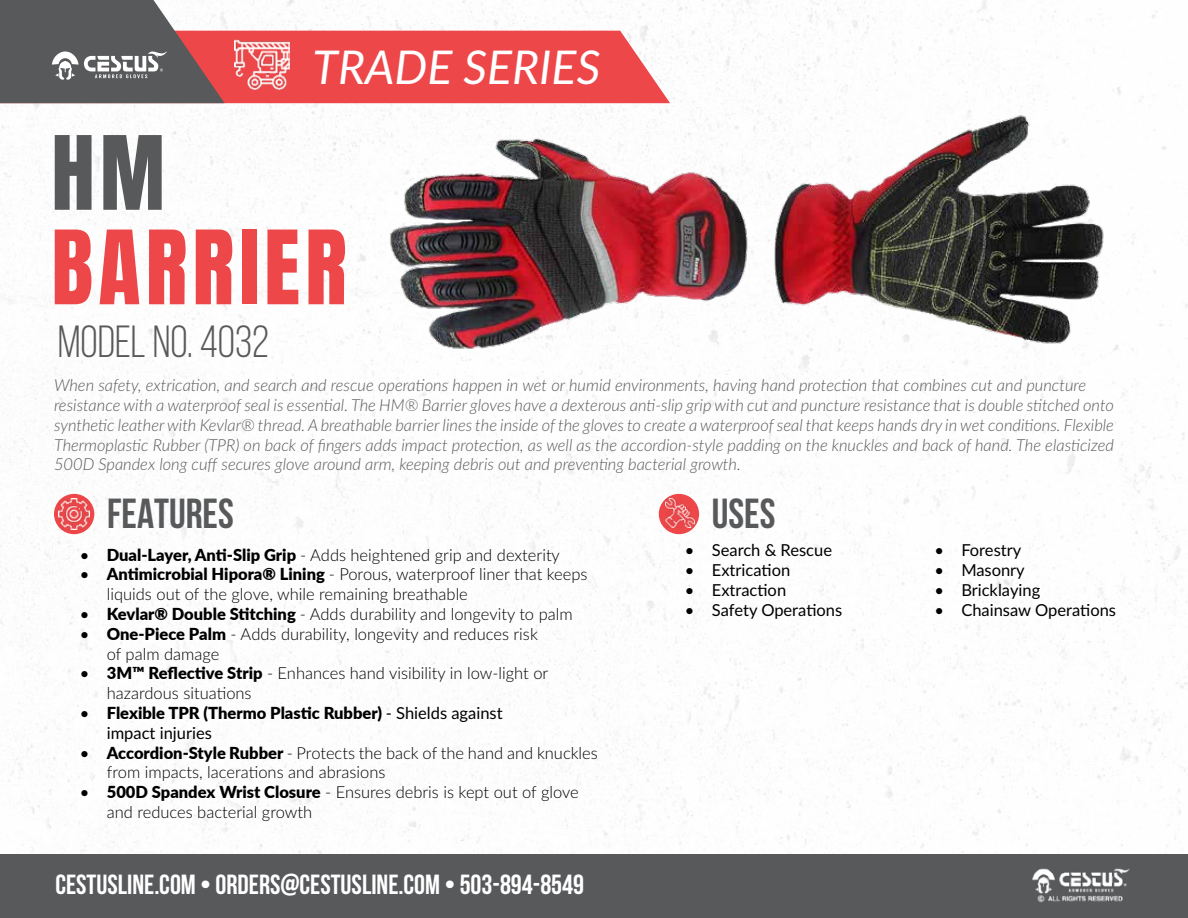
<style>
.page{position:relative;width:1188px;height:918px;background:#fff}
.page>*{position:absolute;margin:0;border:0;box-sizing:border-box;transform-origin:0 0}
.t1{font:87px "Anton";letter-spacing:.06em;color:#ee4749}
.t2{font:87px "Anton";color:#58595b}
.t3{font:italic 46.5px "Lato";color:#fff}
.t4{font:45px "Bebas Neue";color:#58595b}
.t5{font:700 42px "Bebas Neue";color:#58595b}
.t6{font:700 27.6px "Bebas Neue";color:#fff}
.t7{font:italic 300 16.5px/19.8px "Lato";color:#58595b}
.t8{font:300 16.5px/19.8px "Lato";color:#000}
.t9{font:16.5px "Lato";color:#000}
.t10{font:900 16.5px/19.8px "Lato";color:#000}
.s1{font-weight:400}
.s2{font-weight:900}
</style>
<div class="page">
<img style="left:0;top:0;width:1188px;height:854px">
<div style="left:0;top:854px;width:1188px;height:64px;background:#58595b"></div>
<img style="left:1032px;top:868px;width:98px;height:35px">
<svg style="left:54px;top:494px;width:40px;height:40px"></svg>
<img style="left:59px;top:499px;width:30px;height:30px">
<div style="left:659px;top:494px;width:40px;height:40px;background:#ee4749;border-radius:50%"></div>
<img style="left:665px;top:499px;width:29px;height:29px">
<div style="left:225px;top:31px;width:445px;height:72px;background:#ee4749"></div>
<img style="left:234px;top:37px;width:56px;height:56px">
<svg style="left:0;top:0;width:225px;height:103px;background:#786d6e"></svg>
<img style="left:387px;top:130px;width:365px;height:235px">
<img style="left:771px;top:113px;width:336px;height:237px">
<h2 class="t3" style="left:313px;top:34px;width:289px">TRADE SERIES</h2>
<h1 class="t2" style="left:51px;top:129px;width:115px">HM</h1>
<h1 class="t1" style="left:51px;top:223px;width:297px">BARRIER</h1>
<h3 class="t4" style="left:58px;top:318px;width:213px">MODEL NO. 4032</h3>
<p class="t7" style="left:54px;top:375px;width:1062px">When safety, extrication, and search and rescue operations happen in wet or humid environments, having hand protection that combines cut and puncture resistance with a waterproof seal is essential. The HM® Barrier gloves have a dexterous anti-slip grip with cut and puncture resistance that is double stitched onto synthetic leather with Kevlar® thread. A breathable barrier lines the inside of the gloves to create a waterproof seal that keeps hands dry in wet conditions. Flexible Thermoplastic Rubber (TPR) on back of fingers adds impact protection, as well as the accordion-style padding on the knuckles and back of hand. The elasticized 500D Spandex long cuff secures glove around arm, keeping debris out and preventing bacterial growth.</p>
<h3 class="t5" style="left:107px;top:491px;width:128px">FEATURES</h3>
<p class="t8" style="left:80px;top:544px;width:482px"><span class="s1">•</span> <span class="s2">Dual-Layer, Anti-Slip Grip</span> - Adds heightened grip and dexterity</p>
<p class="t8" style="left:107px;top:564px;width:482px;text-indent:-27px"><span class="s1">•</span> <span class="s2">Antimicrobial Hipora® Lining</span> - Porous, waterproof liner that keeps liquids out of the glove, while remaining breathable</p>
<p class="t8" style="left:80px;top:604px;width:494px"><span class="s1">•</span> <span class="s2">Kevlar® Double Stitching</span> - Adds durability and longevity to palm</p>
<p class="t8" style="left:107px;top:623px;width:433px;text-indent:-27px"><span class="s1">•</span> <span class="s2">One-Piece Palm</span> - Adds durability, longevity and reduces risk of palm damage</p>
<p class="t8" style="left:107px;top:663px;width:443px;text-indent:-27px"><span class="s1">•</span> <span class="s2">3M™ Reflective Strip</span> - Enhances hand visibility in low-light or hazardous situations</p>
<p class="t10" style="left:107px;top:702px;width:397px;text-indent:-27px"><span class="s1">•</span> Flexible TPR (Thermo Plastic Rubber) <span class="s1">- Shields against impact injuries</span></p>
<p class="t8" style="left:107px;top:742px;width:493px;text-indent:-27px"><span class="s1">•</span> <span class="s2">Accordion-Style Rubber</span> - Protects the back of the hand and knuckles from impacts, lacerations and abrasions</p>
<p class="t8" style="left:107px;top:782px;width:473px;text-indent:-27px"><span class="s1">•</span> <span class="s2">500D Spandex Wrist Closure</span> - Ensures debris is kept out of glove and reduces bacterial growth</p>
<h3 class="t6" style="left:55px;top:869px;width:530px">CESTUSLINE.COM • ORDERS@CESTUSLINE.COM • 503-894-8549</h3>
<h3 class="t5" style="left:712px;top:491px;width:65px">USES</h3>
<p class="t9" style="left:685px;top:538px;width:149px">• Search &amp; Rescue</p>
<p class="t9" style="left:685px;top:558px;width:107px">• Extrication</p>
<p class="t9" style="left:685px;top:578px;width:103px">• Extraction</p>
<p class="t9" style="left:685px;top:598px;width:159px">• Safety Operations</p>
<p class="t9" style="left:934px;top:538px;width:88px">• Forestry</p>
<p class="t9" style="left:934px;top:558px;width:92px">• Masonry</p>
<p class="t9" style="left:934px;top:578px;width:108px">• Bricklaying</p>
<p class="t9" style="left:934px;top:598px;width:183px">• Chainsaw Operations</p>
</div>
